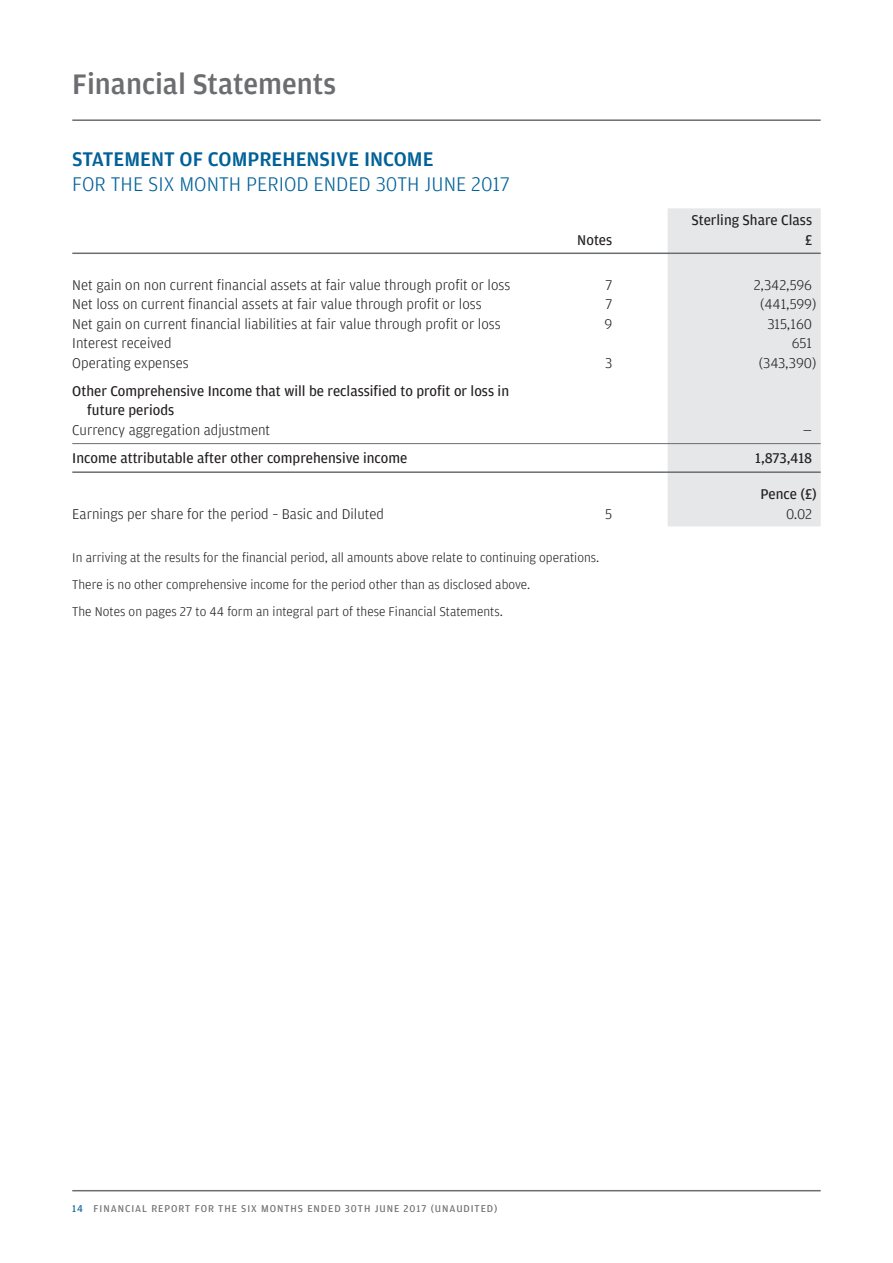
<style>
.page{position:relative;width:893px;height:1263px;background:#fff}
.page>*{position:absolute;margin:0;border:0;box-sizing:border-box;transform-origin:0 0}
.t1{font:500 30px "Amplitude";color:#6c6d70}
.t2{font:300 21px "Amplitude";color:#006198}
.t3{font:500 21px "Amplitude";color:#006198}
.t4{font:300 15px "Amplitude";color:#231f20}
.t5{font:15px/19.5px "Amplitude";color:#231f20}
.t6{font:300 13.5px/27px "Amplitude";color:#231f20}
.t7{font:10.5px "Amplitude";letter-spacing:.09em;color:#6c6d70}
.s1{color:#006198}
</style>
<div class="page">
<hr style="left:72px;top:1190px;width:749px;height:1px;background:#6c6d70">
<hr style="left:72px;top:119px;width:749px;height:2px;background:#6c6d70">
<div style="left:668px;top:208px;width:153px;height:318px;background:#e6e7e9"></div>
<hr style="left:72px;top:253px;width:749px;height:1px;background:#6c6d70">
<hr style="left:72px;top:443px;width:749px;height:1px;background:#6c6d70">
<hr style="left:72px;top:471px;width:749px;height:2px;background:#6c6d70">
<h1 class="t1" style="left:72px;top:66px;width:265px">Financial Statements</h1>
<h2 class="t3" style="left:72px;top:146px;width:363px">STATEMENT OF COMPREHENSIVE INCOME</h2>
<h2 class="t2" style="left:72px;top:171px;width:439px">FOR THE SIX MONTH PERIOD ENDED 30TH JUNE 2017</h2>
<p class="t5" style="left:691px;top:210px;width:122px">Sterling Share Class</p>
<p class="t5" style="left:577px;top:230px;width:37px">Notes</p>
<p class="t5" style="left:805px;top:230px;width:9px">£</p>
<p class="t4" style="left:72px;top:276px;width:440px">Net gain on non current financial assets at fair value through profit or loss</p>
<p class="t4" style="left:605px;top:276px;width:8px">7</p>
<p class="t4" style="left:754px;top:276px;width:60px">2,342,596</p>
<p class="t4" style="left:72px;top:295px;width:411px">Net loss on current financial assets at fair value through profit or loss</p>
<p class="t4" style="left:605px;top:295px;width:8px">7</p>
<p class="t4" style="left:760px;top:295px;width:58px">(441,599)</p>
<p class="t4" style="left:72px;top:315px;width:430px">Net gain on current financial liabilities at fair value through profit or loss</p>
<p class="t4" style="left:604px;top:315px;width:9px">9</p>
<p class="t4" style="left:767px;top:315px;width:46px">315,160</p>
<p class="t4" style="left:72px;top:334px;width:101px">Interest received</p>
<p class="t4" style="left:792px;top:334px;width:22px">651</p>
<p class="t4" style="left:72px;top:354px;width:118px">Operating expenses</p>
<p class="t4" style="left:605px;top:354px;width:9px">3</p>
<p class="t4" style="left:759px;top:354px;width:59px">(343,390)</p>
<p class="t5" style="left:87px;top:381px;width:423px;text-indent:-15px">Other Comprehensive Income that will be reclassified to profit or loss in future periods</p>
<p class="t4" style="left:72px;top:421px;width:199px">Currency aggregation adjustment</p>
<p class="t4" style="left:803px;top:421px;width:11px">—</p>
<p class="t5" style="left:72px;top:448px;width:337px">Income attributable after other comprehensive income</p>
<p class="t5" style="left:755px;top:448px;width:58px">1,873,418</p>
<p class="t5" style="left:760px;top:484px;width:58px">Pence (£)</p>
<p class="t4" style="left:72px;top:505px;width:313px">Earnings per share for the period – Basic and Diluted</p>
<p class="t4" style="left:605px;top:505px;width:9px">5</p>
<p class="t4" style="left:786px;top:505px;width:28px">0.02</p>
<p class="t6" style="left:72px;top:544px;width:528px">In arriving at the results for the financial period, all amounts above relate to continuing operations.<br>There is no other comprehensive income for the period other than as disclosed above.<br>The Notes on pages 27 to 44 form an integral part of these Financial Statements.</p>
<p class="t7" style="left:72px;top:1202px;width:427px"><span class="s1">14</span> FINANCIAL REPORT FOR THE SIX MONTHS ENDED 30TH JUNE 2017 (UNAUDITED)</p>
</div>
